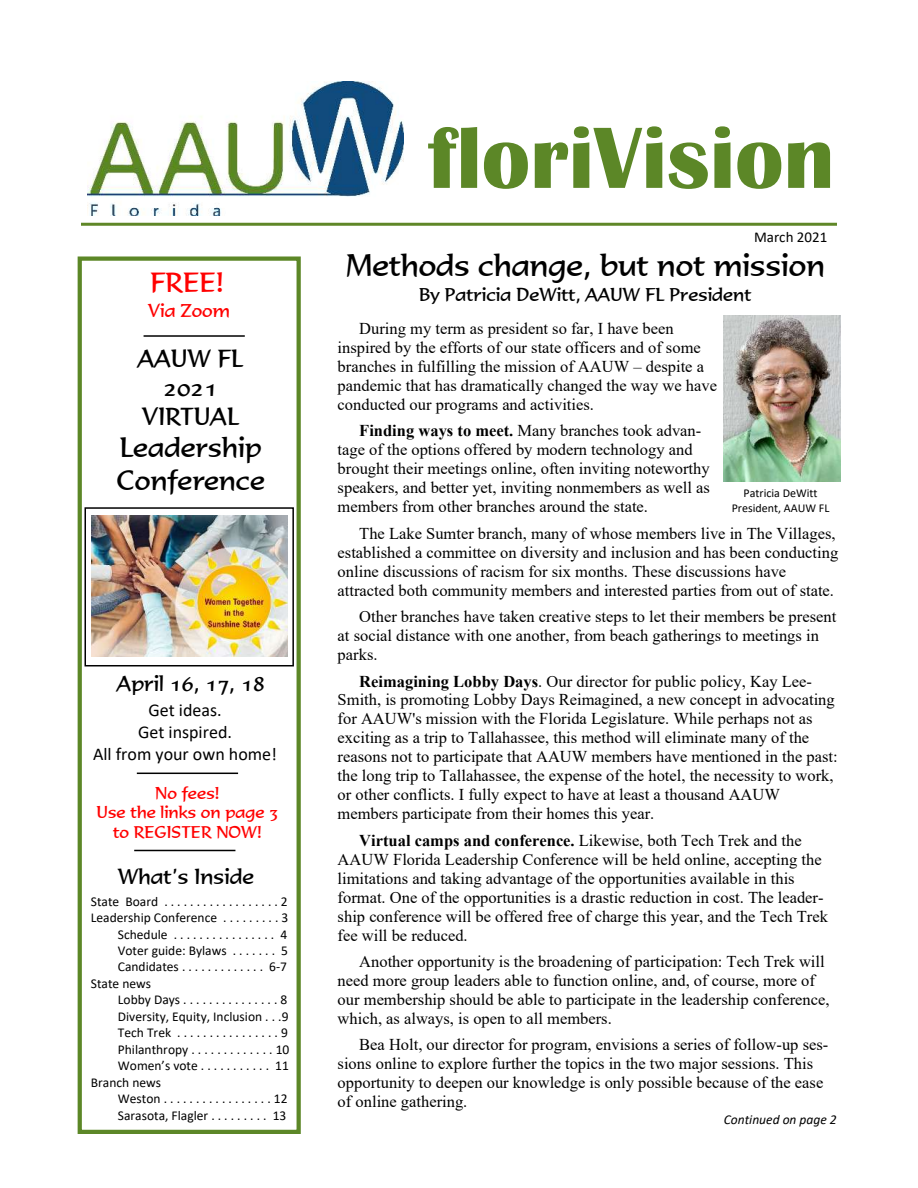
<style>
.page{position:relative;width:918px;height:1188px;background:#fff}
.page>*{position:absolute;margin:0;border:0;box-sizing:border-box;transform-origin:0 0}
.t1{font:30px "Formal 436 BT";color:#000}
.t2{font:27px/32.5px "Formal 436 BT";color:#000}
.t3{font:27px "Formal 436 BT";color:#f00}
.t4{font:24px/29px "Formal 436 BT";color:#000;text-align:center}
.t5{font:21px "Formal 436 BT";color:#000}
.t6{font:18px/22px "Calibri";color:#000;text-align:center}
.t7{font:18px "Formal 436 BT";color:#000}
.t8{font:18px "Formal 436 BT";color:#f00}
.t9{font:16.5px/18.9px "Times New Roman";color:#000}
.t10{font:16.5px/20px "Formal 436 BT";color:#f00;text-align:center}
.t11{font:15px "Calibri";color:#000}
.t12{font:13.5px "Calibri";color:#000}
.t13{font:italic 13.5px "Calibri";color:#000}
.t14{font:12px/14.7px "Calibri";color:#000;text-align:center}
.s1{font-weight:700}
</style>
<div class="page">
<img style="left:88px;top:81px;width:316px;height:135px">
<svg style="left:428px;top:127px;width:49px;height:61px"></svg>
<svg style="left:484px;top:142px;width:44px;height:47px"></svg>
<svg style="left:535px;top:126px;width:127px;height:62px"></svg>
<svg style="left:669px;top:142px;width:39px;height:47px"></svg>
<svg style="left:714px;top:126px;width:16px;height:62px"></svg>
<svg style="left:737px;top:142px;width:44px;height:47px"></svg>
<svg style="left:788px;top:142px;width:42px;height:46px"></svg>
<hr style="left:81px;top:223px;width:756px;height:3px;background:#5f8727">
<div style="left:78px;top:256px;width:223px;height:878px;border:4px solid #5c8727"></div>
<img style="left:91px;top:515px;width:197px;height:141px">
<div style="left:85px;top:507px;width:209px;height:159px;border:2px solid #000"></div>
<hr style="left:144px;top:335px;width:101px;height:2px;background:#000">
<hr style="left:137px;top:773px;width:101px;height:1px;background:#000">
<hr style="left:134px;top:850px;width:101px;height:1px;background:#000">
<img style="left:724px;top:316px;width:116px;height:165px">
<h2 class="t3" style="left:151px;top:272px;width:75px">FREE!</h2>
<p class="t8" style="left:148px;top:304px;width:83px">Via Zoom</p>
<h3 class="t4" style="left:138px;top:347px;width:107px">AAUW FL<br>2021<br>VIRTUAL</h3>
<h2 class="t2" style="left:116px;top:434px;width:151px">Leadership<br>Conference</h2>
<p class="t5" style="left:117px;top:675px;width:149px">April 16, 17, 18</p>
<p class="t6" style="left:93px;top:700px;width:186px">Get ideas.<br>Get inspired.<br>All from your own home!</p>
<p class="t10" style="left:96px;top:784px;width:184px">No fees!<br>Use the links on page 3 to REGISTER NOW!</p>
<p class="t5" style="left:118px;top:868px;width:138px">What’s Inside</p>
<p class="t12" style="left:91px;top:895px;width:198px">State Board . . . . . . . . . . . . . . . . . . 2</p>
<p class="t12" style="left:91px;top:912px;width:199px">Leadership Conference . . . . . . . . . 3</p>
<p class="t12" style="left:118px;top:928px;width:171px">Schedule . . . . . . . . . . . . . . . . 4</p>
<p class="t12" style="left:118px;top:945px;width:172px">Voter guide: Bylaws . . . . . . . 5</p>
<p class="t12" style="left:118px;top:961px;width:171px">Candidates . . . . . . . . . . . . . 6-7</p>
<p class="t12" style="left:91px;top:978px;width:62px">State news</p>
<p class="t12" style="left:118px;top:994px;width:171px">Lobby Days . . . . . . . . . . . . . . . 8</p>
<p class="t12" style="left:118px;top:1011px;width:172px">Diversity, Equity, Inclusion . . .9</p>
<p class="t12" style="left:118px;top:1027px;width:171px">Tech Trek . . . . . . . . . . . . . . . . 9</p>
<p class="t12" style="left:118px;top:1044px;width:173px">Philanthropy . . . . . . . . . . . . . 10</p>
<p class="t12" style="left:118px;top:1060px;width:173px">Women’s vote . . . . . . . . . . . 11</p>
<p class="t12" style="left:91px;top:1077px;width:72px">Branch news</p>
<p class="t12" style="left:118px;top:1093px;width:171px">Weston . . . . . . . . . . . . . . . . . 12</p>
<p class="t12" style="left:118px;top:1110px;width:170px">Sarasota, Flagler . . . . . . . . . 13</p>
<p class="t11" style="left:754px;top:231px;width:75px">March 2021</p>
<h1 class="t1" style="left:346px;top:253px;width:481px">Methods change, but not mission</h1>
<p class="t7" style="left:419px;top:287px;width:334px">By Patricia DeWitt, AAUW FL President</p>
<p class="t9" style="left:338px;top:321px;width:381px;text-indent:22px">During my term as president so far, I have been inspired by the efforts of our state officers and of some branches in fulfilling the mission of AAUW – despite a pandemic that has dramatically changed the way we have conducted our programs and activities.</p>
<p class="t9" style="left:338px;top:423px;width:374px;text-indent:22px"><span class="s1">Finding ways to meet.</span> Many branches took advan&shy;tage of the options offered by modern technology and brought their meetings online, often inviting noteworthy speakers, and better yet, inviting nonmembers as well as members from other branches around the state.</p>
<p class="t9" style="left:338px;top:525px;width:502px;text-indent:22px">The Lake Sumter branch, many of whose members live in The Villages, established a committee on diversity and inclusion and has been conducting online discussions of racism for six months. These discussions have attracted both community members and interested parties from out of state.</p>
<p class="t9" style="left:338px;top:609px;width:500px;text-indent:22px">Other branches have taken creative steps to let their members be present at social distance with one another, from beach gatherings to meetings in parks.</p>
<p class="t9" style="left:338px;top:673px;width:502px;text-indent:22px"><span class="s1">Reimagining Lobby Days</span>. Our director for public policy, Kay Lee-Smith, is promoting Lobby Days Reimagined, a new concept in advocating for AAUW's mission with the Florida Legislature. While perhaps not as exciting as a trip to Tallahassee, this method will eliminate many of the reasons not to participate that AAUW members have mentioned in the past: the long trip to Tallahassee, the expense of the hotel, the necessity to work, or other conflicts. I fully expect to have at least a thousand AAUW members participate from their homes this year.</p>
<p class="t9" style="left:338px;top:832px;width:492px;text-indent:22px"><span class="s1">Virtual camps and conference.</span> Likewise, both Tech Trek and the AAUW Florida Leadership Conference will be held online, accepting the limitations and taking advantage of the opportunities available in this format. One of the opportunities is a drastic reduction in cost. The leader&shy;ship conference will be offered free of charge this year, and the Tech Trek fee will be reduced.</p>
<p class="t9" style="left:338px;top:954px;width:493px;text-indent:22px">Another opportunity is the broadening of participation: Tech Trek will need more group leaders able to function online, and, of course, more of our membership should be able to participate in the leadership conference, which, as always, is open to all members.</p>
<p class="t9" style="left:338px;top:1037px;width:492px;text-indent:22px">Bea Holt, our director for program, envisions a series of follow-up ses&shy;sions online to explore further the topics in the two major sessions. This opportunity to deepen our knowledge is only possible because of the ease of online gathering.</p>
<p class="t14" style="left:732px;top:487px;width:99px">Patricia DeWitt<br>President, AAUW FL</p>
<p class="t13" style="left:724px;top:1114px;width:115px">Continued on page 2</p>
</div>
